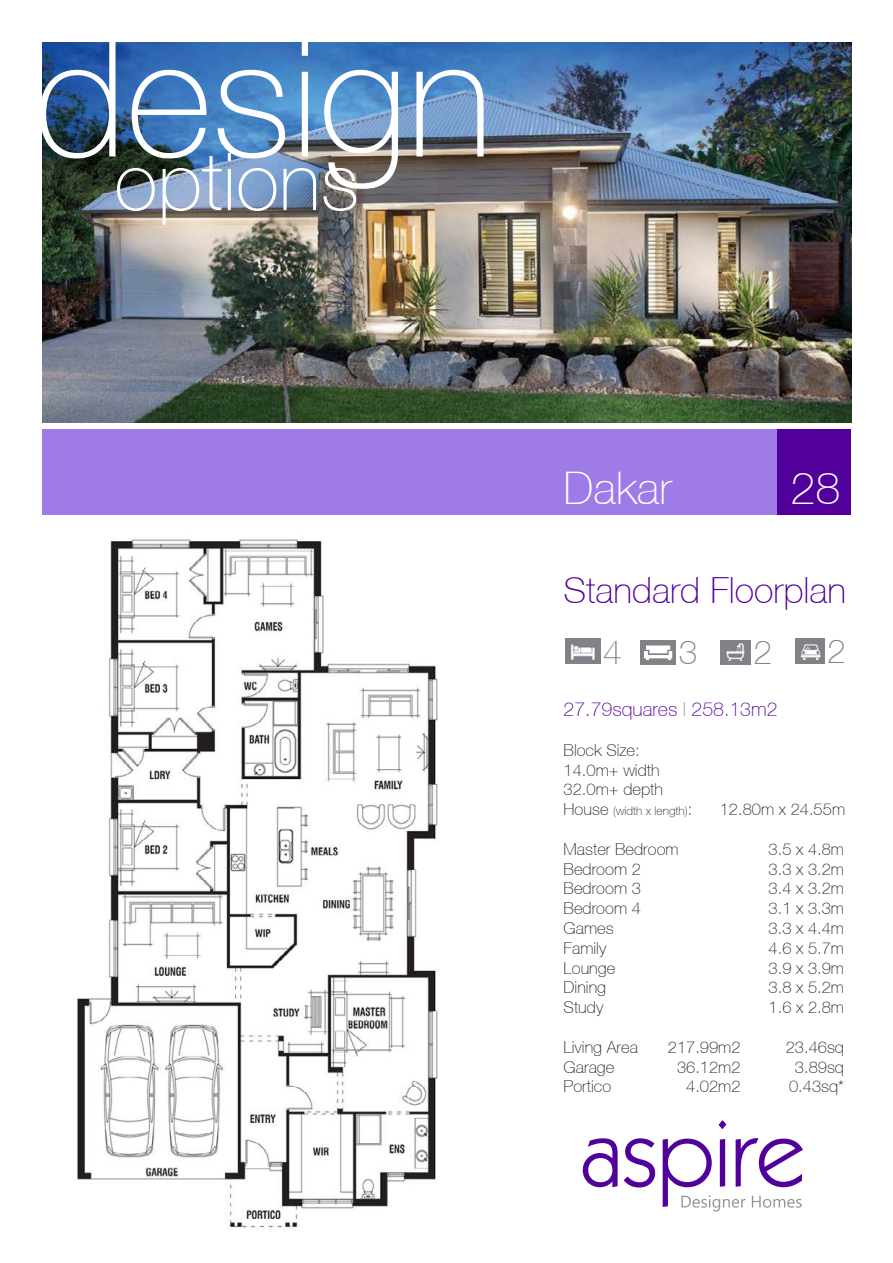
<style>
.page{position:relative;width:893px;height:1263px;background:#fff}
.page>*{position:absolute;margin:0;border:0;box-sizing:border-box;transform-origin:0 0}
.t1{font:100 45px "Helvetica Neue CE";color:#fff}
.t2{font:100 36px "Helvetica Neue CE";color:#52009c}
.t3{font:100 33.6px "Helvetica Neue CE";color:#88848c}
.t4{font:100 19.5px "Helvetica Neue CE";color:#52009c}
.t5{font:100 16.5px "Helvetica Neue CE";color:#231f20}
.t6{font:100 12px "Helvetica Neue CE";color:#231f20}
.s1{color:#87898c}
.s2{font-size:16.5px}
</style>
<div class="page">
<div style="left:42px;top:429px;width:735px;height:85px;background:#9f7be8"></div>
<div style="left:777px;top:429px;width:74px;height:85px;background:#52009c"></div>
<img style="left:77px;top:539px;width:361px;height:691px">
<svg style="left:583px;top:1138px;width:35px;height:49px"></svg>
<svg style="left:624px;top:1138px;width:31px;height:49px"></svg>
<svg style="left:663px;top:1120px;width:140px;height:91px"></svg>
<img style="left:721px;top:640px;width:29px;height:24px">
<img style="left:796px;top:639px;width:28px;height:24px">
<img style="left:565px;top:639px;width:35px;height:24px">
<img style="left:43px;top:43px;width:809px;height:380px">
<img style="left:42px;top:42px;width:442px;height:147px">
<img style="left:117px;top:153px;width:239px;height:72px">
<div style="left:640px;top:640px;width:36px;height:24px;background:#808285"></div>
<svg style="left:644px;top:645px;width:28px;height:15px"></svg>
<p class="t1" style="left:564px;top:461px;width:110px">Dakar</p>
<p class="t1" style="left:790px;top:461px;width:52px">28</p>
<p class="t2" style="left:564px;top:570px;width:284px">Standard Floorplan</p>
<p class="t3" style="left:603px;top:633px;width:20px">4</p>
<p class="t3" style="left:679px;top:633px;width:20px">3</p>
<p class="t3" style="left:753px;top:633px;width:20px">2</p>
<p class="t3" style="left:827px;top:631px;width:20px">2</p>
<p class="t4" style="left:564px;top:698px;width:215px">27.79squares <span class="s1">l</span> 258.13m2</p>
<p class="t5" style="left:564px;top:740px;width:78px">Block Size:</p>
<p class="t5" style="left:564px;top:760px;width:98px">14.0m+ width</p>
<p class="t5" style="left:564px;top:780px;width:101px">32.0m+ depth</p>
<p class="t6" style="left:564px;top:804px;width:130px"><span class="s2">House</span> (width x length)<span class="s2">:</span></p>
<p class="t5" style="left:720px;top:800px;width:127px">12.80m x 24.55m</p>
<p class="t5" style="left:564px;top:839px;width:117px">Master Bedroom</p>
<p class="t5" style="left:769px;top:839px;width:77px">3.5 x 4.8m</p>
<p class="t5" style="left:564px;top:859px;width:79px">Bedroom 2</p>
<p class="t5" style="left:769px;top:859px;width:77px">3.3 x 3.2m</p>
<p class="t5" style="left:564px;top:879px;width:79px">Bedroom 3</p>
<p class="t5" style="left:769px;top:879px;width:77px">3.4 x 3.2m</p>
<p class="t5" style="left:564px;top:899px;width:79px">Bedroom 4</p>
<p class="t5" style="left:769px;top:899px;width:77px">3.1 x 3.3m</p>
<p class="t5" style="left:564px;top:918px;width:52px">Games</p>
<p class="t5" style="left:769px;top:918px;width:77px">3.3 x 4.4m</p>
<p class="t5" style="left:564px;top:938px;width:44px">Family</p>
<p class="t5" style="left:769px;top:938px;width:77px">4.6 x 5.7m</p>
<p class="t5" style="left:564px;top:958px;width:53px">Lounge</p>
<p class="t5" style="left:769px;top:958px;width:77px">3.9 x 3.9m</p>
<p class="t5" style="left:564px;top:978px;width:44px">Dining</p>
<p class="t5" style="left:769px;top:978px;width:77px">3.8 x 5.2m</p>
<p class="t5" style="left:564px;top:998px;width:41px">Study</p>
<p class="t5" style="left:769px;top:998px;width:77px">1.6 x 2.8m</p>
<p class="t5" style="left:564px;top:1037px;width:76px">Living Area</p>
<p class="t5" style="left:668px;top:1037px;width:74px">217.99m2</p>
<p class="t5" style="left:786px;top:1037px;width:60px">23.46sq</p>
<p class="t5" style="left:564px;top:1057px;width:52px">Garage</p>
<p class="t5" style="left:677px;top:1057px;width:65px">36.12m2</p>
<p class="t5" style="left:795px;top:1057px;width:51px">3.89sq</p>
<p class="t5" style="left:564px;top:1077px;width:49px">Portico</p>
<p class="t5" style="left:686px;top:1077px;width:56px">4.02m2</p>
<p class="t5" style="left:789px;top:1077px;width:57px">0.43sq*</p>
</div>
